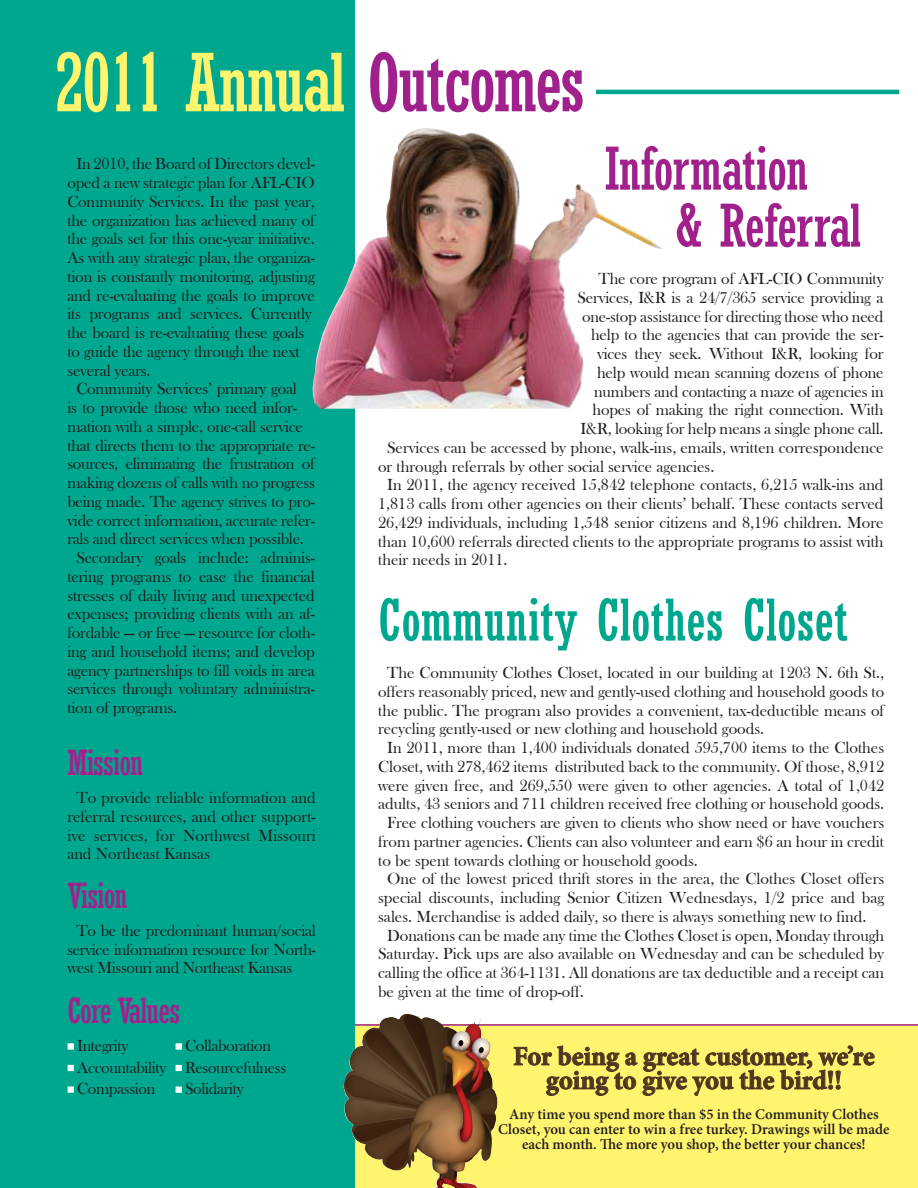
<style>
.page{position:relative;width:918px;height:1188px;background:#fff}
.page>*{position:absolute;margin:0;border:0;box-sizing:border-box;transform-origin:0 0}
.t1{font:condensed 79.5px "Rockwell";letter-spacing:-.03em;color:#fff46d}
.t2{font:condensed 58.5px/57px "Rockwell";letter-spacing:-.02em;color:#a0218c}
.t3{font:condensed 57px "Rockwell";color:#00a78f}
.t4{font:condensed 34.5px "Rockwell";letter-spacing:-.03em;color:#a0218c}
.t5{font:700 27px/24px "Minion Pro";letter-spacing:-.005em;color:#503520;text-align:center}
.t6{font:16.5px/18.8px "Bask Old Face";letter-spacing:-.01em;color:#231f20;text-align:justify}
.t7{font:600 15px/15px "Minion Pro";color:#231f20;text-align:center}
.s1{color:#a0218c}
.s2{color:#fff}
</style>
<div class="page">
<div style="left:490px;top:1024px;width:428px;height:164px;background:#fff46d"></div>
<div style="left:0;top:0;width:354px;height:1188px;background:#00a78f"></div>
<svg style="left:68px;top:1044px;width:5px;height:5px"></svg>
<svg style="left:176px;top:1044px;width:5px;height:5px"></svg>
<svg style="left:68px;top:1065px;width:5px;height:6px"></svg>
<svg style="left:176px;top:1065px;width:5px;height:6px"></svg>
<svg style="left:68px;top:1087px;width:5px;height:5px"></svg>
<svg style="left:176px;top:1087px;width:5px;height:5px"></svg>
<hr style="left:596px;top:90px;width:303px;height:4px;background:#00a78f">
<img style="left:313px;top:128px;width:349px;height:281px">
<img style="left:344px;top:1014px;width:146px;height:174px">
<svg style="left:513px;top:1045px;width:362px;height:51px"></svg>
<p class="t1" style="left:55px;top:37px;width:531px">2011 Annual <span class="s1">Outcomes</span></p>
<p class="t6" style="left:67px;top:155px;width:249px;text-align:left;text-indent:9px">In 2010, the Board of Directors devel&shy;oped a new strategic plan for AFL-CIO Community Services. In the past year, the organization has achieved many of the goals set for this one-year initiative.<br>As with any strategic plan, the organiza&shy;tion is constantly monitoring, adjusting and re-evaluating the goals to improve its programs and services. Currently the board is re-evaluating these goals to guide the agency through the next several years.</p>
<p class="t6" style="left:67px;top:380px;width:249px;text-align:left;text-indent:9px">Community Services’ primary goal<br>is to provide those who need infor&shy;mation with a simple, one-call service that directs them to the appropriate re&shy;sources, eliminating the frustration of making dozens of calls with no progress being made. The agency strives to pro&shy;vide correct information, accurate refer&shy;rals and direct services when possible.</p>
<p class="t6" style="left:67px;top:549px;width:249px;text-indent:9px">Secondary goals include: adminis&shy;tering programs to ease the financial stresses of daily living and unexpected expenses; providing clients with an af&shy;fordable — or free — resource for cloth&shy;ing and household items; and develop agency partnerships to fill voids in area services through voluntary administra&shy;tion of programs.</p>
<p class="t4" style="left:67px;top:743px;width:78px">Mission</p>
<p class="t6" style="left:67px;top:789px;width:250px;text-indent:9px">To provide reliable information and referral resources, and other support&shy;ive services, for Northwest Missouri and Northeast Kansas</p>
<p class="t4" style="left:67px;top:876px;width:62px">Vision</p>
<p class="t6" style="left:67px;top:921px;width:250px;text-indent:9px">To be the predominant human/social service information resource for North&shy;west Missouri and Northeast Kansas</p>
<p class="t4" style="left:67px;top:991px;width:114px">Core Values</p>
<p class="t6" style="left:67px;top:1037px;width:63px"><span class="s2">■</span> Integrity</p>
<p class="t6" style="left:175px;top:1037px;width:97px"><span class="s2">■</span> Collaboration</p>
<p class="t6" style="left:67px;top:1058px;width:220px"><span class="s2">■</span> Accountability <span class="s2">■</span> Resourcefulness</p>
<p class="t6" style="left:67px;top:1080px;width:178px"><span class="s2">■</span> Compassion <span class="s2">■</span> Solidarity</p>
<p class="t2" style="left:675px;top:141px;width:188px;text-indent:-70px">Information<br>&amp; Referral</p>
<p class="t6" style="left:578px;top:270px;width:308px;text-align:right">The core program of AFL-CIO Community Services, I&amp;R is a 24/7/365 service providing a one-stop assistance for directing those who need help to the agencies that can provide the ser&shy;vices they seek. Without I&amp;R, looking for help would mean scanning dozens of phone numbers and contacting a maze of agencies in hopes of making the right connection. With I&amp;R, looking for help means a single phone call.</p>
<p class="t6" style="left:378px;top:438px;width:507px;text-indent:9px">Services can be accessed by phone, walk-ins, emails, written correspondence or through referrals by other social service agencies.</p>
<p class="t6" style="left:378px;top:476px;width:507px;text-indent:9px">In 2011, the agency received 15,842 telephone contacts, 6,215 walk-ins and 1,813 calls from other agencies on their clients’ behalf. These contacts served 26,429 individuals, including 1,548 senior citizens and 8,196 children. More than 10,600 referrals directed clients to the appropriate programs to assist with their needs in 2011.</p>
<p class="t3" style="left:378px;top:587px;width:472px">Community Clothes Closet</p>
<p class="t6" style="left:378px;top:664px;width:508px;text-indent:9px">The Community Clothes Closet, located in our building at 1203 N. 6th St., offers reasonably priced, new and gently-used clothing and household goods to the public. The program also provides a convenient, tax-deductible means of recycling gently-used or new clothing and household goods.</p>
<p class="t6" style="left:378px;top:739px;width:508px;text-align:center">In 2011, more than 1,400 individuals donated 595,700 items to the Clothes Closet, with 278,462 items distributed back to the community. Of those, 8,912 were given free, and 269,550 were given to other agencies. A total of 1,042 adults, 43 seniors and 711 children received free clothing or household goods.</p>
<p class="t6" style="left:378px;top:814px;width:508px;text-indent:9px">Free clothing vouchers are given to clients who show need or have vouchers from partner agencies. Clients can also volunteer and earn $6 an hour in credit to be spent towards clothing or household goods.</p>
<p class="t6" style="left:378px;top:870px;width:508px;text-indent:9px">One of the lowest priced thrift stores in the area, the Clothes Closet offers special discounts, including Senior Citizen Wednesdays, 1/2 price and bag sales. Merchandise is added daily, so there is always something new to find.</p>
<p class="t6" style="left:378px;top:926px;width:508px;text-indent:9px">Donations can be made any time the Clothes Closet is open, Monday through Saturday. Pick ups are also available on Wednesday and can be scheduled by calling the office at 364-1131. All donations are tax deductible and a receipt can be given at the time of drop-off.</p>
<p class="t5" style="left:513px;top:1044px;width:363px">For being a great customer, we’re going to give you the bird!!</p>
<p class="t7" style="left:498px;top:1107px;width:393px">Any time you spend more than $5 in the Community Clothes<br>Closet, you can enter to win a free turkey. Drawings will be made each month. The more you shop, the better your chances!</p>
</div>
